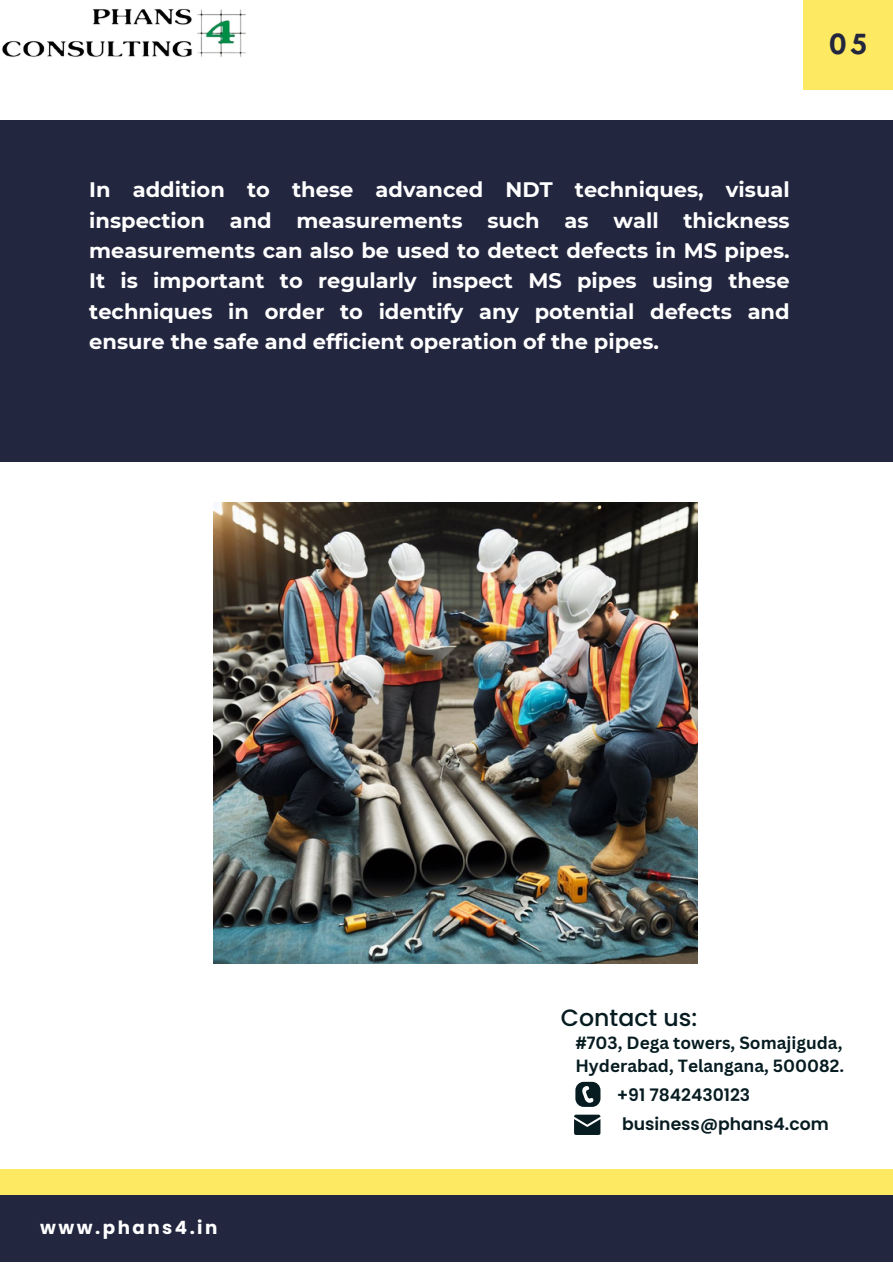
<style>
.page{position:relative;width:893px;height:1264px;background:#fff}
.page>*{position:absolute;margin:0;border:0;box-sizing:border-box;transform-origin:0 0}
.t1{font:700 27px "Nourd";color:#22263e}
.t2{font:500 23.55px "Poppins";color:#071c21}
.t3{font:700 21px/30.3px "Montserrat";color:#fff;text-align:justify}
.t4{font:700 18.3px "Poppins";letter-spacing:.135em;color:#fff}
.t5{font:700 17.25px "Canva Sans";color:#071c21}
.t6{font:600 17.25px "Poppins";color:#071c21}
</style>
<div class="page">
<div style="left:803px;top:0;width:89px;height:89px;background:#fde962"></div>
<div style="left:0;top:120px;width:892px;height:341px;background:#22263e"></div>
<div style="left:0;top:1194px;width:892px;height:68px;background:#22263e"></div>
<div style="left:0;top:1168px;width:892px;height:26px;background:#fde962"></div>
<svg style="left:575px;top:1081px;width:25px;height:25px"></svg>
<svg style="left:574px;top:1114px;width:26px;height:20px"></svg>
<img style="left:1px;top:8px;width:245px;height:49px">
<img style="left:214px;top:502px;width:483px;height:461px">
<p class="t1" style="left:828px;top:27px;width:41px">05</p>
<p class="t3" style="left:89px;top:174px;width:701px">In addition to these advanced NDT techniques, visual inspection and measurements such as wall thickness measurements can also be used to detect defects in MS pipes.<br>It is important to regularly inspect MS pipes using these techniques in order to identify any potential defects and ensure the safe and efficient operation of the pipes.</p>
<p class="t4" style="left:40px;top:1214px;width:179px">www.phans4.in</p>
<p class="t2" style="left:561px;top:1000px;width:138px">Contact us:</p>
<p class="t5" style="left:575px;top:1030px;width:268px">#703, Dega towers, Somajiguda,</p>
<p class="t5" style="left:575px;top:1053px;width:270px">Hyderabad, Telangana, 500082.</p>
<p class="t6" style="left:616px;top:1082px;width:135px">+91 7842430123</p>
<p class="t6" style="left:622px;top:1111px;width:208px">business@phans4.com</p>
</div>
